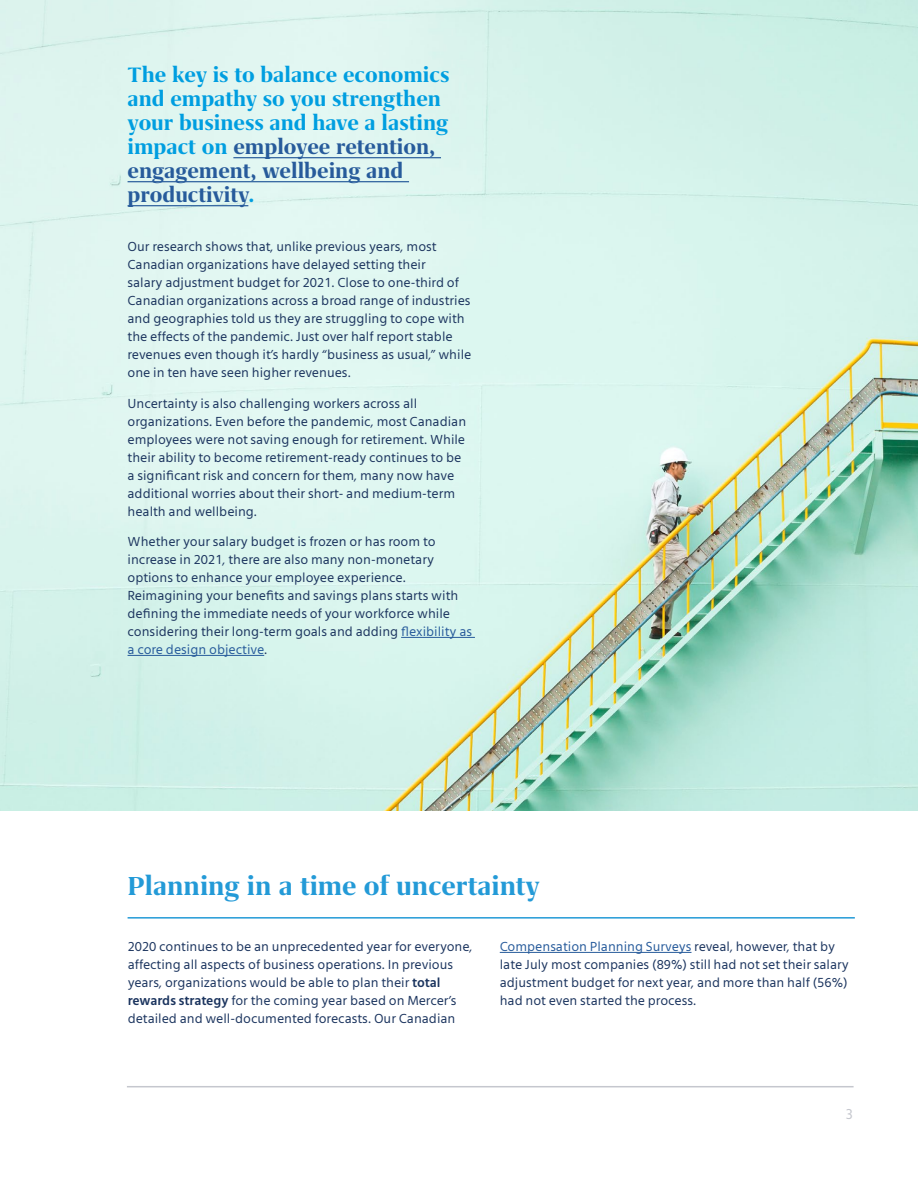
<style>
.page{position:relative;width:918px;height:1188px;background:#fff}
.page>*{position:absolute;margin:0;border:0;box-sizing:border-box;transform-origin:0 0}
.t1{font:700 30px "Grifo S";color:#239ad7}
.t2{font:700 24px/24px "Grifo S";color:#009ee0}
.t3{font:15px "Mute";color:#c5c7ce}
.t4{font:13.5px/18px "Mute";color:#1c355f}
.s1{color:#275b9b}
.s2{font-weight:600}
</style>
<div class="page">
<hr style="left:127px;top:1086px;width:727px;height:1px;background:#c5c7ce">
<hr style="left:500px;top:952px;width:192px;height:1px;background:#275b9b">
<hr style="left:128px;top:917px;width:727px;height:2px;background:#239ad7">
<img style="left:0;top:0;width:918px;height:810px">
<hr style="left:233px;top:157px;width:208px;height:1px;background:#275b9b">
<hr style="left:128px;top:181px;width:281px;height:1px;background:#275b9b">
<hr style="left:128px;top:205px;width:120px;height:1px;background:#275b9b">
<hr style="left:401px;top:637px;width:74px;height:1px;background:#275b9b">
<hr style="left:128px;top:655px;width:136px;height:1px;background:#275b9b">
<h2 class="t2" style="left:128px;top:63px;width:323px">The key is to balance economics and empathy so you strengthen your business and have a lasting impact on <span class="s1">employee retention, engagement, wellbeing and productivity</span>.</h2>
<p class="t4" style="left:128px;top:237px;width:345px">Our research shows that, unlike previous years, most Canadian organizations have delayed setting their<br>salary adjustment budget for 2021. Close to one-third of Canadian organizations across a broad range of industries and geographies told us they are struggling to cope with the effects of the pandemic. Just over half report stable revenues even though it’s hardly “business as usual,” while one in ten have seen higher revenues.</p>
<p class="t4" style="left:128px;top:394px;width:340px">Uncertainty is also challenging workers across all organizations. Even before the pandemic, most Canadian employees were not saving enough for retirement. While their ability to become retirement-ready continues to be a significant risk and concern for them, many now have additional worries about their short- and medium-term health and wellbeing.</p>
<p class="t4" style="left:128px;top:533px;width:346px">Whether your salary budget is frozen or has room to increase in 2021, there are also many non-monetary options to enhance your employee experience.<br>Reimagining your benefits and savings plans starts with defining the immediate needs of your workforce while considering their long-term goals and adding <span class="s1">flexibility as a core design objective</span>.</p>
<h1 class="t1" style="left:128px;top:869px;width:414px">Planning in a time of uncertainty</h1>
<p class="t4" style="left:128px;top:938px;width:347px">2020 continues to be an unprecedented year for everyone, affecting all aspects of business operations. In previous years, organizations would be able to plan their <span class="s2">total rewards strategy</span> for the coming year based on Mercer’s detailed and well-documented forecasts. Our Canadian</p>
<p class="t4" style="left:500px;top:938px;width:351px"><span class="s1">Compensation Planning Surveys</span> reveal, however, that by late July most companies (89%) still had not set their salary adjustment budget for next year, and more than half (56%) had not even started the process.</p>
<p class="t3" style="left:846px;top:1105px;width:9px">3</p>
</div>
